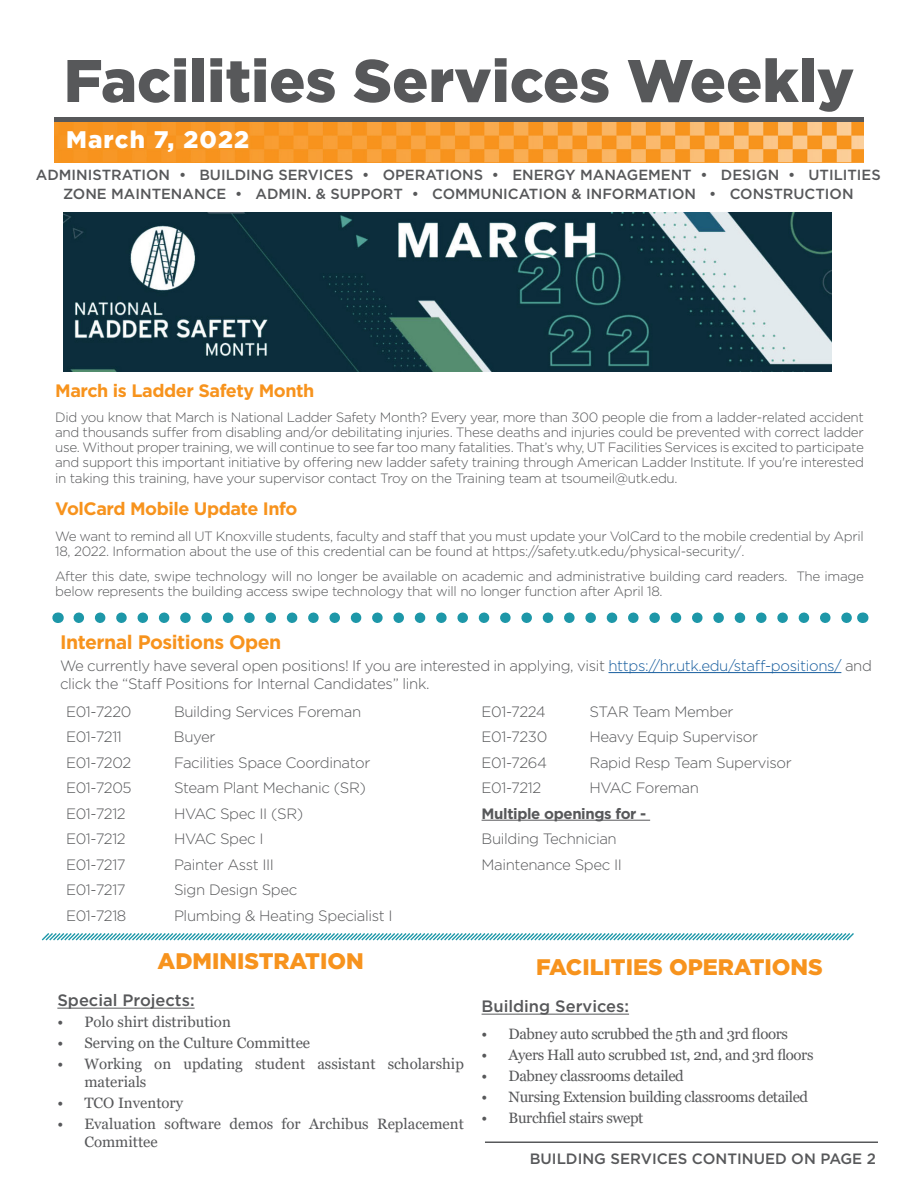
<style>
.page{position:relative;width:918px;height:1188px;background:#fff}
.page>*{position:absolute;margin:0;border:0;box-sizing:border-box;transform-origin:0 0}
.t1{font:900 60px "Gotham";color:#57585a}
.t2{font:900 24px "Gotham";letter-spacing:.05em;color:#fff}
.t3{font:900 22.5px "Gotham";color:#f7931d}
.t4{font:700 19.5px "Gotham";letter-spacing:-.025em;color:#f7931d}
.t5{font:700 18px "Gotham";letter-spacing:-.025em;color:#f7931d}
.t6{font:500 16.5px "Gotham";color:#57585a}
.t7{font:300 15px/18px "Gotham";letter-spacing:-.025em;color:#57585a}
.t8{font:15px/18px "Georgia";color:#57585a}
.t9{font:15px "Georgia";letter-spacing:-.025em;color:#57585a}
.t10{font:500 15px "Gotham";color:#57585a}
.t11{font:700 15px "Gotham";letter-spacing:-.025em;color:#57585a}
.t12{font:500 14.7px "Gotham";color:#57585a}
.t13{font:300 13.5px/15.3px "Gotham";letter-spacing:-.025em;color:#57585a}
.s1{color:#175d9e}
</style>
<div class="page">
<div style="left:54px;top:117px;width:810px;height:6px;background:#57585a"></div>
<img style="left:54px;top:122px;width:810px;height:40px">
<hr style="left:485px;top:1142px;width:393px;height:1px;background:#57585a">
<svg style="left:41px;top:933px;width:813px;height:8px"></svg>
<svg style="left:79px;top:613px;width:773px;height:10px"></svg>
<hr style="left:609px;top:672px;width:232px;height:1px;background:#175d9e">
<hr style="left:482px;top:820px;width:168px;height:1px;background:#57585a">
<hr style="left:57px;top:1008px;width:138px;height:1px;background:#57585a">
<hr style="left:482px;top:1014px;width:147px;height:1px;background:#57585a">
<img style="left:64px;top:213px;width:768px;height:159px">
<p class="t1" style="left:64px;top:39px;width:792px">Facilities Services Weekly</p>
<p class="t2" style="left:66px;top:123px;width:185px">March 7, 2022</p>
<p class="t12" style="left:36px;top:165px;width:846px">ADMINISTRATION • BUILDING SERVICES • OPERATIONS • ENERGY MANAGEMENT • DESIGN • UTILITIES</p>
<p class="t12" style="left:63px;top:185px;width:792px">ZONE MAINTENANCE • ADMIN. &amp; SUPPORT • COMMUNICATION &amp; INFORMATION • CONSTRUCTION</p>
<p class="t5" style="left:55px;top:378px;width:261px">March is Ladder Safety Month</p>
<p class="t13" style="left:55px;top:409px;width:810px;text-align:justify">Did you know that March is National Ladder Safety Month? Every year, more than 300 people die from a ladder-related accident and thousands suffer from disabling and/or debilitating injuries. These deaths and injuries could be prevented with correct ladder use. Without proper training, we will continue to see far too many fatalities. That’s why, UT Facilities Services is excited to participate and support this important initiative by offering new ladder safety training through American Ladder Institute. If you're interested in taking this training, have your supervisor contact Troy on the Training team at tsoumeil@utk.edu.</p>
<p class="t5" style="left:55px;top:497px;width:244px">VolCard Mobile Update Info</p>
<p class="t13" style="left:55px;top:528px;width:810px">We want to remind all UT Knoxville students, faculty and staff that you must update your VolCard to the mobile credential by April<br>18, 2022. Information about the use of this credential can be found at https://safety.utk.edu/physical-security/.</p>
<p class="t13" style="left:55px;top:569px;width:810px">After this date, swipe technology will no longer be available on academic and administrative building card readers. The image below represents the building access swipe technology that will no longer function after April 18.</p>
<p class="t4" style="left:60px;top:629px;width:223px">Internal Positions Open</p>
<p class="t7" style="left:60px;top:656px;width:813px">We currently have several open positions! If you are interested in applying, visit <span class="s1">https://hr.utk.edu/staff-positions/</span> and click the “Staff Positions for Internal Candidates” link.</p>
<p class="t7" style="left:66px;top:702px;width:67px">E01-7220</p>
<p class="t7" style="left:174px;top:702px;width:189px">Building Services Foreman</p>
<p class="t7" style="left:66px;top:727px;width:58px">E01-7211</p>
<p class="t7" style="left:174px;top:727px;width:43px">Buyer</p>
<p class="t7" style="left:66px;top:753px;width:67px">E01-7202</p>
<p class="t7" style="left:174px;top:753px;width:198px">Facilities Space Coordinator</p>
<p class="t7" style="left:66px;top:778px;width:67px">E01-7205</p>
<p class="t7" style="left:174px;top:778px;width:193px">Steam Plant Mechanic (SR)</p>
<p class="t7" style="left:66px;top:804px;width:61px">E01-7212</p>
<p class="t7" style="left:174px;top:804px;width:131px">HVAC Spec II (SR)</p>
<p class="t7" style="left:66px;top:829px;width:61px">E01-7212</p>
<p class="t7" style="left:174px;top:829px;width:91px">HVAC Spec I</p>
<p class="t7" style="left:66px;top:855px;width:61px">E01-7217</p>
<p class="t7" style="left:174px;top:855px;width:102px">Painter Asst III</p>
<p class="t7" style="left:66px;top:880px;width:61px">E01-7217</p>
<p class="t7" style="left:174px;top:880px;width:125px">Sign Design Spec</p>
<p class="t7" style="left:66px;top:906px;width:62px">E01-7218</p>
<p class="t7" style="left:174px;top:906px;width:220px">Plumbing &amp; Heating Specialist I</p>
<p class="t7" style="left:482px;top:702px;width:66px">E01-7224</p>
<p class="t7" style="left:590px;top:702px;width:145px">STAR Team Member</p>
<p class="t7" style="left:482px;top:727px;width:67px">E01-7230</p>
<p class="t7" style="left:590px;top:727px;width:170px">Heavy Equip Supervisor</p>
<p class="t7" style="left:482px;top:753px;width:67px">E01-7264</p>
<p class="t7" style="left:590px;top:753px;width:204px">Rapid Resp Team Supervisor</p>
<p class="t7" style="left:482px;top:778px;width:61px">E01-7212</p>
<p class="t7" style="left:590px;top:778px;width:111px">HVAC Foreman</p>
<p class="t11" style="left:482px;top:803px;width:166px">Multiple openings for -</p>
<p class="t7" style="left:482px;top:829px;width:137px">Building Technician</p>
<p class="t7" style="left:482px;top:855px;width:142px">Maintenance Spec II</p>
<p class="t3" style="left:157px;top:945px;width:208px">ADMINISTRATION</p>
<p class="t6" style="left:57px;top:990px;width:139px">Special Projects:</p>
<p class="t8" style="left:57px;top:1014px;width:175px">• Polo shirt distribution</p>
<p class="t8" style="left:57px;top:1035px;width:254px">• Serving on the Culture Committee</p>
<p class="t8" style="left:84px;top:1056px;width:381px;text-indent:-27px">• Working on updating student assistant scholarship materials</p>
<p class="t8" style="left:57px;top:1095px;width:127px">• TCO Inventory</p>
<p class="t8" style="left:84px;top:1116px;width:381px;text-indent:-27px">• Evaluation software demos for Archibus Replacement<br>Committee</p>
<p class="t3" style="left:536px;top:951px;width:288px">FACILITIES OPERATIONS</p>
<p class="t6" style="left:482px;top:996px;width:149px">Building Services:</p>
<p class="t9" style="left:482px;top:1025px;width:308px">• Dabney auto scrubbed the 5th and 3rd floors</p>
<p class="t9" style="left:482px;top:1046px;width:333px">• Ayers Hall auto scrubbed 1st, 2nd, and 3rd floors</p>
<p class="t9" style="left:482px;top:1067px;width:204px">• Dabney classrooms detailed</p>
<p class="t9" style="left:482px;top:1088px;width:328px">• Nursing Extension building classrooms detailed</p>
<p class="t9" style="left:482px;top:1109px;width:163px">• Burchfiel stairs swept</p>
<p class="t10" style="left:530px;top:1149px;width:348px">BUILDING SERVICES CONTINUED ON PAGE 2</p>
</div>
